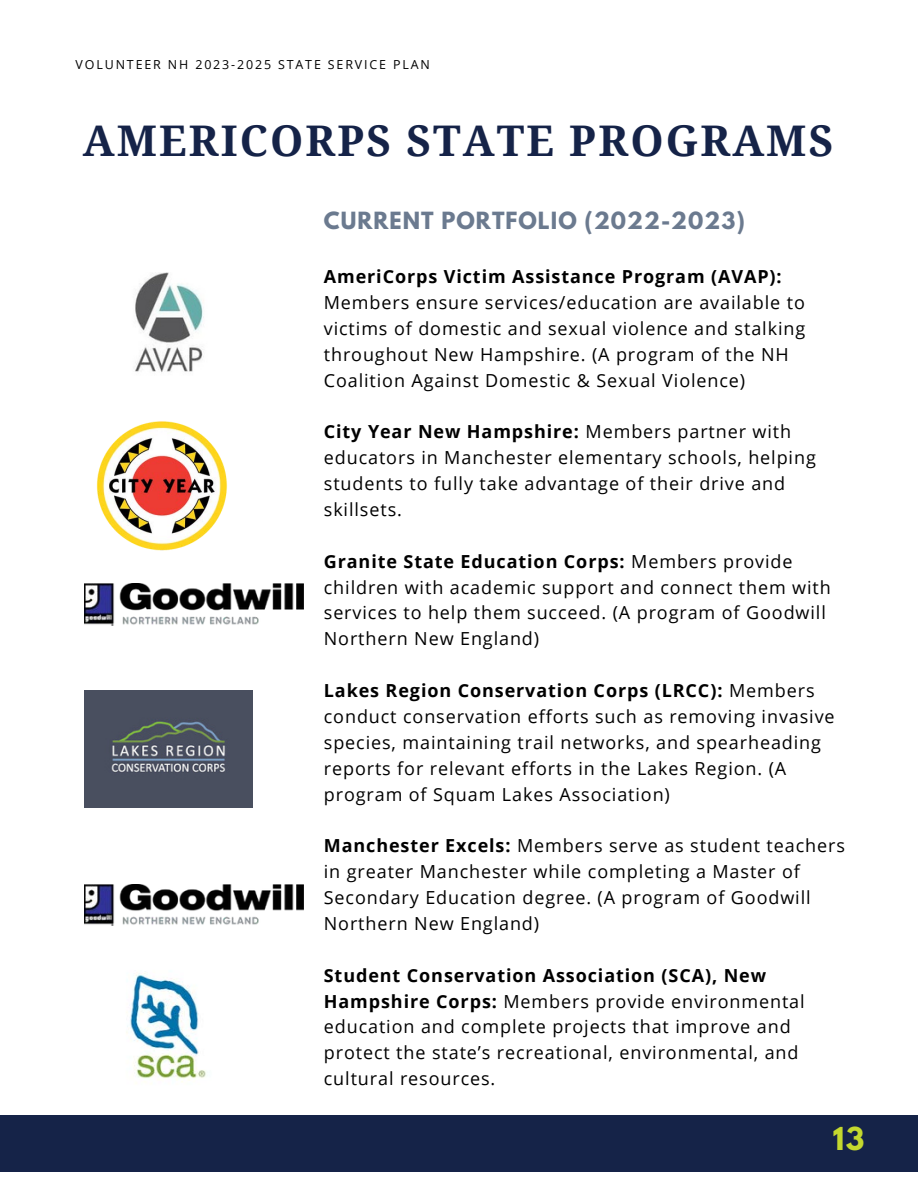
<style>
.page{position:relative;width:918px;height:1188px;background:#fff}
.page>*{position:absolute;margin:0;border:0;box-sizing:border-box;transform-origin:0 0}
.t1{font:700 42.3px "Noto Serif";letter-spacing:.05em;color:#152348}
.t2{font:700 28.05px "League Spartan";color:#c4d82e}
.t3{font:700 21px "League Spartan";letter-spacing:.05em;color:#6b7a8f}
.t4{font:18px/25.8px "Open Sans";letter-spacing:.05em;color:#000}
.t5{font:700 18px "Open Sans";letter-spacing:.05em;color:#000}
.t6{font:12.45px "Open Sans";letter-spacing:.15em;color:#000}
.s1{font-weight:700}
</style>
<div class="page">
<div style="left:0;top:1115px;width:918px;height:56px;background:#152348"></div>
<img style="left:126px;top:973px;width:80px;height:109px">
<img style="left:96px;top:421px;width:132px;height:130px">
<img style="left:84px;top:691px;width:168px;height:117px">
<img style="left:135px;top:273px;width:69px;height:100px">
<img style="left:84px;top:583px;width:220px;height:42px">
<img style="left:84px;top:884px;width:220px;height:42px">
<p class="t6" style="left:76px;top:56px;width:356px">VOLUNTEER NH 2023-2025 STATE SERVICE PLAN</p>
<h1 class="t1" style="left:83px;top:111px;width:752px">AMERICORPS STATE PROGRAMS</h1>
<p class="t3" style="left:324px;top:210px;width:422px">CURRENT PORTFOLIO (2022-2023)</p>
<p class="t5" style="left:324px;top:264px;width:459px">AmeriCorps Victim Assistance Program (AVAP):</p>
<p class="t4" style="left:324px;top:289px;width:483px">Members ensure services/education are available to victims of domestic and sexual violence and stalking throughout New Hampshire. (A program of the NH Coalition Against Domestic &amp; Sexual Violence)</p>
<p class="t4" style="left:324px;top:418px;width:494px"><span class="s1">City Year New Hampshire:</span> Members partner with educators in Manchester elementary schools, helping students to fully take advantage of their drive and skillsets.</p>
<p class="t4" style="left:324px;top:548px;width:509px"><span class="s1">Granite State Education Corps:</span> Members provide children with academic support and connect them with services to help them succeed. (A program of Goodwill Northern New England)</p>
<p class="t4" style="left:324px;top:677px;width:512px"><span class="s1">Lakes Region Conservation Corps (LRCC):</span> Members conduct conservation efforts such as removing invasive species, maintaining trail networks, and spearheading reports for relevant efforts in the Lakes Region. (A program of Squam Lakes Association)</p>
<p class="t4" style="left:324px;top:832px;width:523px"><span class="s1">Manchester Excels:</span> Members serve as student teachers in greater Manchester while completing a Master of Secondary Education degree. (A program of Goodwill Northern New England)</p>
<p class="t4" style="left:324px;top:962px;width:482px"><span class="s1">Student Conservation Association (SCA), New Hampshire Corps:</span> Members provide environmental education and complete projects that improve and protect the state’s recreational, environmental, and cultural resources.</p>
<h2 class="t2" style="left:833px;top:1125px;width:33px">13</h2>
</div>
